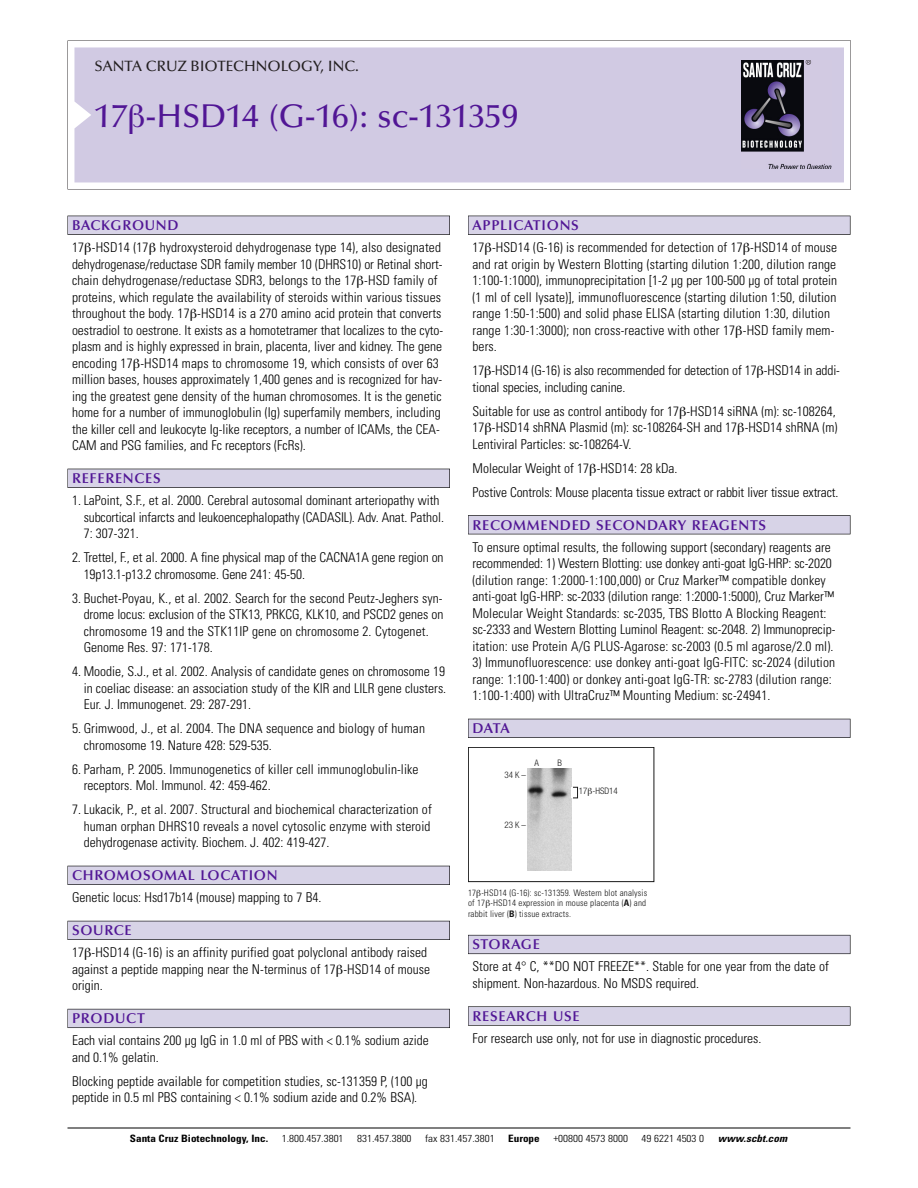
<style>
.page{position:relative;width:918px;height:1188px;background:#fff}
.page>*{position:absolute;margin:0;border:0;box-sizing:border-box;transform-origin:0 0}
.t1{font:500 33px "Optima";color:#511695}
.t2{font:500 15px "Optima";color:#231f20}
.t3{font:600 14.25px "Optima";letter-spacing:.05em;color:#511695}
.t4{font:300 condensed 13.5px/16.5px "Univers";color:#000}
.t5{font:300 condensed 10.2px "Univers";color:#000;scale:1.1 1}
.t6{font:700 condensed 10.2px "Univers";color:#000;scale:1.1 1}
.t7{font:italic 700 condensed 10.2px "Univers";letter-spacing:.005em;color:#000;scale:1.1 1}
.t8{font:9px/10.5px "Univers Condensed Light+YWLEJG";letter-spacing:.015em;color:#191919;text-align:justify}
.t9{font:9px "Helvetica Neue Light Cond+FQREDU";color:#191919}
.s1{font-family:"Univers Condensed Bold+OWVHKM"}
</style>
<div class="page">
<svg style="left:68px;top:40px;width:783px;height:149px"></svg>
<div style="left:74px;top:47px;width:770px;height:135px;background:#d1cae3"></div>
<img style="left:741px;top:60px;width:90px;height:108px">
<div style="left:68px;top:216px;width:382px;height:19px;background:#525155"></div>
<div style="left:68px;top:216px;width:381px;height:18px;background:#d7d3e7"></div>
<div style="left:68px;top:469px;width:382px;height:19px;background:#515055"></div>
<div style="left:68px;top:469px;width:381px;height:18px;background:#d7d3e7"></div>
<div style="left:68px;top:866px;width:382px;height:19px;background:#525158"></div>
<div style="left:68px;top:866px;width:381px;height:18px;background:#d7d3e7"></div>
<div style="left:68px;top:921px;width:382px;height:19px;background:#54535a"></div>
<div style="left:68px;top:921px;width:381px;height:18px;background:#d7d3e7"></div>
<div style="left:68px;top:1009px;width:382px;height:19px;background:#5b5a62"></div>
<div style="left:68px;top:1009px;width:381px;height:18px;background:#d7d3e7"></div>
<div style="left:468px;top:216px;width:382px;height:19px;background:#525155"></div>
<div style="left:468px;top:216px;width:382px;height:18px;background:#d7d3e7"></div>
<div style="left:468px;top:515px;width:382px;height:19px;background:#525155"></div>
<div style="left:468px;top:516px;width:382px;height:18px;background:#d7d3e7"></div>
<div style="left:468px;top:719px;width:382px;height:19px;background:#525158"></div>
<div style="left:468px;top:719px;width:382px;height:18px;background:#d7d3e7"></div>
<div style="left:468px;top:935px;width:382px;height:19px;background:#66646e"></div>
<div style="left:468px;top:935px;width:382px;height:18px;background:#d7d3e7"></div>
<div style="left:468px;top:1006px;width:382px;height:20px;background:#666"></div>
<div style="left:468px;top:1007px;width:382px;height:18px;background:#d7d3e7"></div>
<hr style="left:68px;top:1128px;width:782px;height:1px;background:#000">
<div style="left:468px;top:747px;width:186px;height:135px;border:1px solid #191919"></div>
<img style="left:527px;top:769px;width:44px;height:101px">
<div style="left:573px;top:787px;width:5px;height:11px;border:1px solid #191919"></div>
<svg style="left:130px;top:105px;width:14px;height:29px"></svg>
<p class="t2" style="left:94px;top:61px;width:266px">SANTA CRUZ BIOTECHNOLOGY, INC.</p>
<h1 class="t1" style="left:94px;top:103px;width:425px">17 -HSD14 (G-16): sc-131359</h1>
<p class="t3" style="left:72px;top:219px;width:108px">BACKGROUND</p>
<p class="t4" style="left:72px;top:240px;width:373px">17 -HSD14 (17 hydroxysteroid dehydrogenase type 14), also designated dehydrogenase/reductase SDR family member 10 (DHRS10) or Retinal short&shy;chain dehydrogenase/reductase SDR3, belongs to the 17 -HSD family of proteins, which regulate the availability of steroids within various tissues throughout the body. 17 -HSD14 is a 270 amino acid protein that converts oestradiol to oestrone. It exists as a homotetramer that localizes to the cyto&shy;plasm and is highly expressed in brain, placenta, liver and kidney. The gene encoding 17 -HSD14 maps to chromosome 19, which consists of over 63 million bases, houses approximately 1,400 genes and is recognized for hav&shy;ing the greatest gene density of the human chromosomes. It is the genetic home for a number of immunoglobulin (Ig) superfamily members, including the killer cell and leukocyte Ig-like receptors, a number of ICAMs, the CEA-CAM and PSG families, and Fc receptors (FcRs).</p>
<p class="t3" style="left:72px;top:473px;width:90px">REFERENCES</p>
<p class="t4" style="left:84px;top:493px;width:362px;text-indent:-12px">1. LaPoint, S.F., et al. 2000. Cerebral autosomal dominant arteriopathy with subcortical infarcts and leukoencephalopathy (CADASIL). Adv. Anat. Pathol.<br>7: 307-321.</p>
<p class="t4" style="left:84px;top:550px;width:361px;text-indent:-12px">2. Trettel, F., et al. 2000. A fine physical map of the CACNA1A gene region on<br>19p13.1-p13.2 chromosome. Gene 241: 45-50.</p>
<p class="t4" style="left:84px;top:591px;width:361px;text-indent:-12px">3. Buchet-Poyau, K., et al. 2002. Search for the second Peutz-Jeghers syn&shy;drome locus: exclusion of the STK13, PRKCG, KLK10, and PSCD2 genes on chromosome 19 and the STK11IP gene on chromosome 2. Cytogenet.<br>Genome Res. 97: 171-178.</p>
<p class="t4" style="left:84px;top:664px;width:364px;text-align:justify;text-indent:-12px">4. Moodie, S.J., et al. 2002. Analysis of candidate genes on chromosome 19 in coeliac disease: an association study of the KIR and LILR gene clusters.<br>Eur. J. Immunogenet. 29: 287-291.</p>
<p class="t4" style="left:84px;top:721px;width:343px;text-indent:-12px">5. Grimwood, J., et al. 2004. The DNA sequence and biology of human chromosome 19. Nature 428: 529-535.</p>
<p class="t4" style="left:84px;top:762px;width:336px;text-indent:-12px">6. Parham, P. 2005. Immunogenetics of killer cell immunoglobulin-like receptors. Mol. Immunol. 42: 459-462.</p>
<p class="t4" style="left:84px;top:802px;width:350px;text-align:justify;text-indent:-12px">7. Lukacik, P., et al. 2007. Structural and biochemical characterization of human orphan DHRS10 reveals a novel cytosolic enzyme with steroid dehydrogenase activity. Biochem. J. 402: 419-427.</p>
<p class="t3" style="left:72px;top:870px;width:207px">CHROMOSOMAL LOCATION</p>
<p class="t4" style="left:72px;top:890px;width:251px">Genetic locus: Hsd17b14 (mouse) mapping to 7 B4.</p>
<p class="t3" style="left:72px;top:925px;width:61px">SOURCE</p>
<p class="t4" style="left:72px;top:945px;width:360px">17 -HSD14 (G-16) is an affinity purified goat polyclonal antibody raised against a peptide mapping near the N-terminus of 17 -HSD14 of mouse origin.</p>
<p class="t3" style="left:72px;top:1013px;width:74px">PRODUCT</p>
<p class="t4" style="left:72px;top:1033px;width:358px">Each vial contains 200 µg IgG in 1.0 ml of PBS with &lt; 0.1% sodium azide and 0.1% gelatin.</p>
<p class="t4" style="left:72px;top:1074px;width:357px">Blocking peptide available for competition studies, sc-131359 P, (100 µg peptide in 0.5 ml PBS containing &lt; 0.1% sodium azide and 0.2% BSA).</p>
<p class="t3" style="left:473px;top:219px;width:108px">APPLICATIONS</p>
<p class="t4" style="left:473px;top:240px;width:366px">17 -HSD14 (G-16) is recommended for detection of 17 -HSD14 of mouse and rat origin by Western Blotting (starting dilution 1:200, dilution range 1:100-1:1000), immunoprecipitation [1-2 µg per 100-500 µg of total protein (1 ml of cell lysate)], immunofluorescence (starting dilution 1:50, dilution range 1:50-1:500) and solid phase ELISA (starting dilution 1:30, dilution range 1:30-1:3000); non cross-reactive with other 17 -HSD family mem&shy;bers.</p>
<p class="t4" style="left:473px;top:363px;width:369px">17 -HSD14 (G-16) is also recommended for detection of 17 -HSD14 in addi&shy;tional species, including canine.</p>
<p class="t4" style="left:473px;top:404px;width:366px">Suitable for use as control antibody for 17 -HSD14 siRNA (m): sc-108264,<br>17 -HSD14 shRNA Plasmid (m): sc-108264-SH and 17 -HSD14 shRNA (m)<br>Lentiviral Particles: sc-108264-V.</p>
<p class="t4" style="left:473px;top:457px;width:368px;line-height:24px">Molecular Weight of 17 -HSD14: 28 kDa.<br>Postive Controls: Mouse placenta tissue extract or rabbit liver tissue extract.</p>
<p class="t3" style="left:473px;top:519px;width:295px">RECOMMENDED SECONDARY REAGENTS</p>
<p class="t4" style="left:473px;top:540px;width:364px">To ensure optimal results, the following support (secondary) reagents are recommended: 1) Western Blotting: use donkey anti-goat IgG-HRP: sc-2020 (dilution range: 1:2000-1:100,000) or Cruz Marker™ compatible donkey anti-goat IgG-HRP: sc-2033 (dilution range: 1:2000-1:5000), Cruz Marker™ Molecular Weight Standards: sc-2035, TBS Blotto A Blocking Reagent: sc-2333 and Western Blotting Luminol Reagent: sc-2048. 2) Immunoprecip&shy;itation: use Protein A/G PLUS-Agarose: sc-2003 (0.5 ml agarose/2.0 ml).</p>
<p class="t4" style="left:473px;top:655px;width:364px">3) Immunofluorescence: use donkey anti-goat IgG-FITC: sc-2024 (dilution range: 1:100-1:400) or donkey anti-goat IgG-TR: sc-2783 (dilution range:<br>1:100-1:400) with UltraCruz™ Mounting Medium: sc-24941.</p>
<p class="t3" style="left:473px;top:723px;width:39px">DATA</p>
<p class="t9" style="left:504px;top:772px;width:23px">34K–</p>
<p class="t9" style="left:534px;top:759px;width:6px">A</p>
<p class="t9" style="left:557px;top:759px;width:6px">B</p>
<p class="t9" style="left:504px;top:821px;width:23px">23K–</p>
<p class="t9" style="left:579px;top:788px;width:40px">17 -HSD14</p>
<p class="t8" style="left:468px;top:888px;width:181px">17 -HSD14 (G-16): sc-131359. Western blot analysis of 17 -HSD14 expression in mouse placenta (<span class="s1">A</span>) and rabbit liver (<span class="s1">B</span>) tissue extracts.</p>
<p class="t3" style="left:473px;top:939px;width:69px">STORAGE</p>
<p class="t4" style="left:473px;top:959px;width:358px">Store at 4° C, **DO NOT FREEZE**. Stable for one year from the date of shipment. Non-hazardous. No MSDS required.</p>
<p class="t3" style="left:473px;top:1010px;width:109px">RESEARCH USE</p>
<p class="t4" style="left:473px;top:1031px;width:290px">For research use only, not for use in diagnostic procedures.</p>
<p class="t6" style="left:130px;top:1135px;width:127px">Santa Cruz Biotechnology, Inc.</p>
<p class="t5" style="left:282px;top:1135px;width:58px">1.800.457.3801</p>
<p class="t5" style="left:357px;top:1135px;width:51px">831.457.3800</p>
<p class="t5" style="left:425px;top:1135px;width:65px">fax 831.457.3801</p>
<p class="t6" style="left:508px;top:1135px;width:30px">Europe</p>
<p class="t5" style="left:553px;top:1135px;width:69px">+00800 4573 8000</p>
<p class="t5" style="left:642px;top:1135px;width:58px">49 6221 4503 0</p>
<p class="t7" style="left:718px;top:1135px;width:64px">www.scbt.com</p>
</div>
